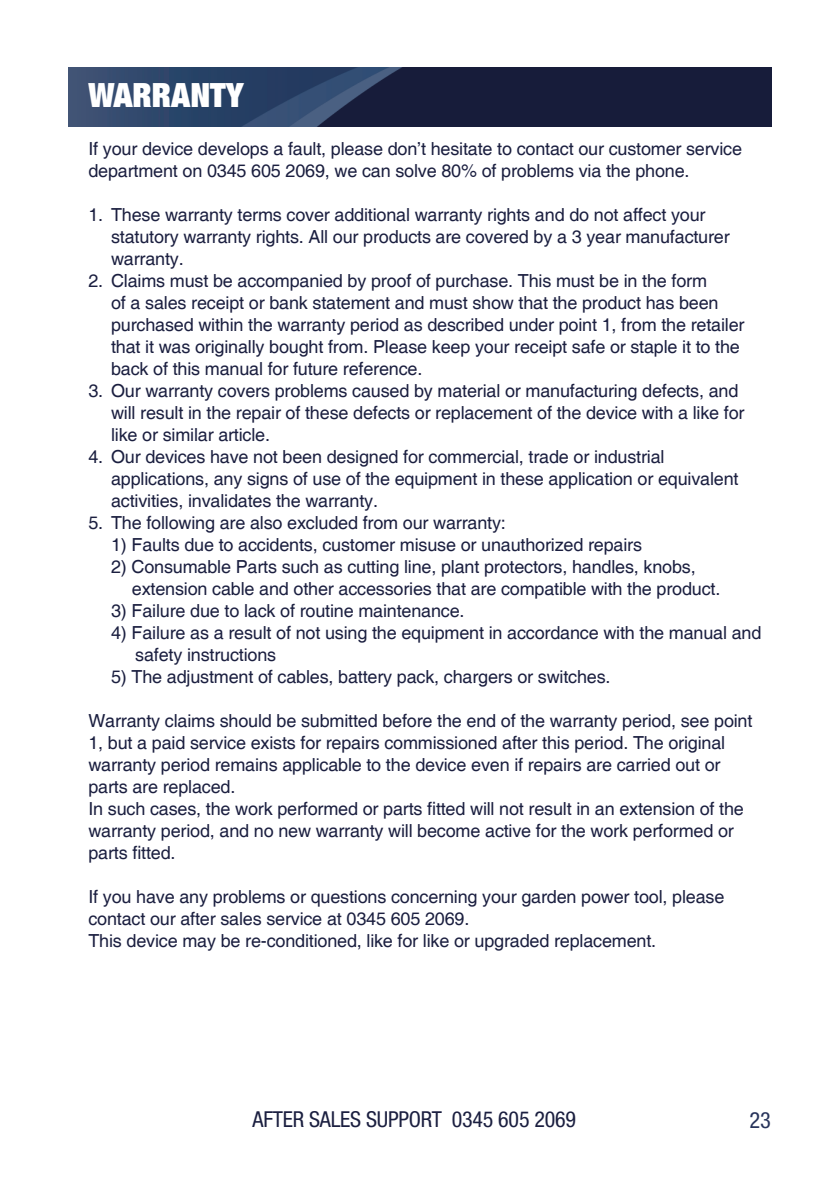
<style>
.page{position:relative;width:840px;height:1191px;background:#fff}
.page>*{position:absolute;margin:0;border:0;box-sizing:border-box;transform-origin:0 0}
.t1{font:900 expanded 33.6px "Helvetica Neue";color:#fff}
.t2{font:condensed 22.4px "Helvetica Neue LT Std";color:#28345b}
.t3{font:condensed 22px "Helvetica Neue LT Std";letter-spacing:-.01em;color:#1b1f40}
.t4{font:18px/22px "Helvetica";letter-spacing:-.01em;color:#1b1f40}
</style>
<div class="page">
<img style="left:68px;top:68px;width:703px;height:59px">
<h1 class="t1" style="left:88px;top:73px;width:157px">WARRANTY</h1>
<p class="t4" style="left:88px;top:139px;width:655px">If your device develops a fault, please don’t hesitate to contact our customer service department on 0345 605 2069, we can solve 80% of problems via the phone.</p>
<p class="t4" style="left:111px;top:205px;width:620px;text-indent:-23px">1. These warranty terms cover additional warranty rights and do not affect your statutory warranty rights. All our products are covered by a 3 year manufacturer warranty.</p>
<p class="t4" style="left:111px;top:271px;width:634px;text-indent:-23px">2. Claims must be accompanied by proof of purchase. This must be in the form<br>of a sales receipt or bank statement and must show that the product has been purchased within the warranty period as described under point 1, from the retailer that it was originally bought from. Please keep your receipt safe or staple it to the back of this manual for future reference.</p>
<p class="t4" style="left:111px;top:381px;width:634px;text-indent:-23px">3. Our warranty covers problems caused by material or manufacturing defects, and will result in the repair of these defects or replacement of the device with a like for like or similar article.</p>
<p class="t4" style="left:111px;top:447px;width:628px;text-indent:-23px">4. Our devices have not been designed for commercial, trade or industrial applications, any signs of use of the equipment in these application or equivalent activities, invalidates the warranty.</p>
<p class="t4" style="left:88px;top:513px;width:419px">5. The following are also excluded from our warranty:</p>
<p class="t4" style="left:111px;top:535px;width:532px">1) Faults due to accidents, customer misuse or unauthorized repairs</p>
<p class="t4" style="left:132px;top:557px;width:589px;text-indent:-21px">2) Consumable Parts such as cutting line, plant protectors, handles, knobs, extension cable and other accessories that are compatible with the product.</p>
<p class="t4" style="left:111px;top:600px;width:355px">3) Failure due to lack of routine maintenance.</p>
<p class="t4" style="left:135px;top:622px;width:627px;text-indent:-24px">4) Failure as a result of not using the equipment in accordance with the manual and safety instructions</p>
<p class="t4" style="left:111px;top:666px;width:500px">5) The adjustment of cables, battery pack, chargers or switches.</p>
<p class="t4" style="left:88px;top:710px;width:665px">Warranty claims should be submitted before the end of the warranty period, see point 1, but a paid service exists for repairs commissioned after this period. The original warranty period remains applicable to the device even if repairs are carried out or parts are replaced.<br>In such cases, the work performed or parts fitted will not result in an extension of the warranty period, and no new warranty will become active for the work performed or parts fitted.</p>
<p class="t4" style="left:88px;top:886px;width:637px">If you have any problems or questions concerning your garden power tool, please contact our after sales service at 0345 605 2069.<br>This device may be re-conditioned, like for like or upgraded replacement.</p>
<p class="t3" style="left:252px;top:1106px;width:325px">AFTER SALES SUPPORT 0345 605 2069</p>
<p class="t2" style="left:749px;top:1107px;width:23px">23</p>
</div>
